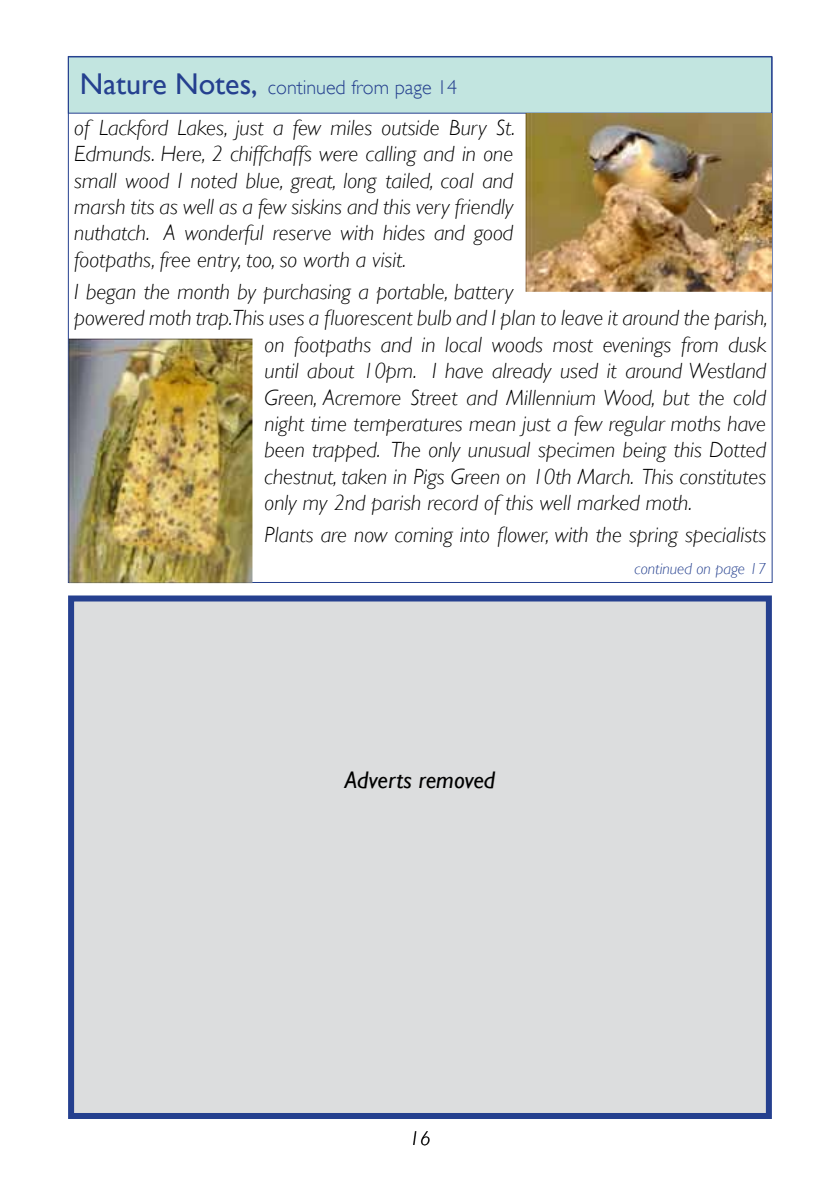
<style>
.page{position:relative;width:840px;height:1191px;background:#fff}
.page>*{position:absolute;margin:0;border:0;box-sizing:border-box;transform-origin:0 0}
.t1{font:italic 24px "Gill Sans";color:#000}
.t2{font:italic 300 22px/26.4px "Gill Sans";color:#000;text-align:justify}
.t3{font:300 20px "Gill Sans";color:#25408f}
.t4{font:italic 300 20px "Gill Sans";color:#000}
.t5{font:italic 300 16px "Gill Sans";color:#25408f}
.s1{font-weight:400;font-size:30px}
</style>
<div class="page">
<div style="left:68px;top:595px;width:704px;height:524px;background:#dcddde"></div>
<div style="left:68px;top:56px;width:703px;height:57px;background:#c2e5e0"></div>
<div style="left:68px;top:56px;width:703px;height:57px;border:1px solid #25408f"></div>
<img style="left:69px;top:338px;width:183px;height:245px">
<img style="left:525px;top:113px;width:245px;height:178px">
<p class="t3" style="left:80px;top:75px;width:378px"><span class="s1">Nature Notes,</span> continued from page 14</p>
<p class="t2" style="left:74px;top:114px;width:442px">of Lackford Lakes, just a few miles outside Bury St.<br>Edmunds. Here, 2 chiffchaffs were calling and in one small wood I noted blue, great, long tailed, coal and marsh tits as well as a few siskins and this very friendly nuthatch. A wonderful reserve with hides and good footpaths, free entry, too, so worth a visit.</p>
<p class="t2" style="left:74px;top:278px;width:440px">I began the month by purchasing a portable, battery</p>
<p class="t2" style="left:74px;top:305px;width:694px">powered moth trap.This uses a fluorescent bulb and I plan to leave it around the parish,</p>
<p class="t2" style="left:264px;top:331px;width:503px">on footpaths and in local woods most evenings from dusk</p>
<p class="t2" style="left:264px;top:358px;width:502px">until about 10pm. I have already used it around Westland</p>
<p class="t2" style="left:264px;top:384px;width:503px">Green, Acremore Street and Millennium Wood, but the cold</p>
<p class="t2" style="left:264px;top:410px;width:502px">night time temperatures mean just a few regular moths have</p>
<p class="t2" style="left:264px;top:437px;width:503px">been trapped. The only unusual specimen being this Dotted</p>
<p class="t2" style="left:264px;top:463px;width:503px">chestnut, taken in Pigs Green on 10th March. This constitutes</p>
<p class="t2" style="left:264px;top:490px;width:428px">only my 2nd parish record of this well marked moth.</p>
<p class="t2" style="left:264px;top:522px;width:503px">Plants are now coming into flower, with the spring specialists</p>
<p class="t1" style="left:344px;top:766px;width:152px">Adverts removed</p>
<p class="t4" style="left:409px;top:1127px;width:22px">16</p>
<p class="t5" style="left:634px;top:559px;width:133px">continued on page 17</p>
</div>
